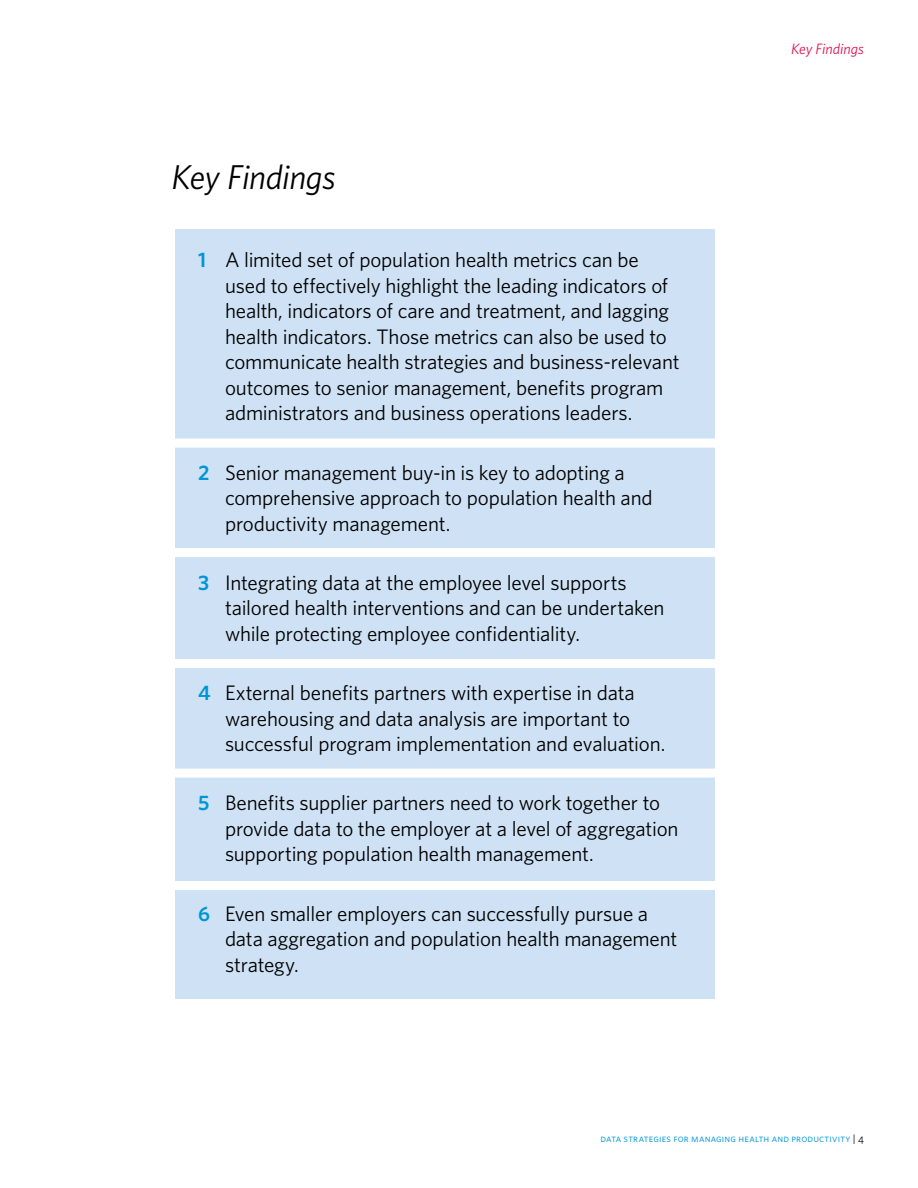
<style>
.page{position:relative;width:918px;height:1188px;background:#fff}
.page>*{position:absolute;margin:0;border:0;box-sizing:border-box;transform-origin:0 0}
.t1{font:italic 34.5px "Whitney";letter-spacing:-.015em;color:#000}
.t2{font:21px/25.5px "Whitney";letter-spacing:-.01em;color:#000}
.t3{font:italic 15px "Whitney";color:#e0134f}
.t4{font:10.5px "Whitney Book SC";letter-spacing:.02em;color:#0096d6}
.s1{font-weight:600;color:#0096d6}
.s2{color:#000}
</style>
<div class="page">
<div style="left:176px;top:230px;width:540px;height:769px;background:#cfe2f5"></div>
<div style="left:122px;top:439px;width:694px;height:9px;background:#fff"></div>
<div style="left:122px;top:548px;width:694px;height:9px;background:#fff"></div>
<div style="left:122px;top:659px;width:694px;height:9px;background:#fff"></div>
<div style="left:122px;top:769px;width:694px;height:9px;background:#fff"></div>
<div style="left:122px;top:881px;width:694px;height:9px;background:#fff"></div>
<h1 class="t1" style="left:172px;top:156px;width:165px">Key Findings</h1>
<p class="t2" style="left:225px;top:247px;width:456px;text-indent:-27px"><span class="s1">1</span> A limited set of population health metrics can be used to effectively highlight the leading indicators of health, indicators of care and treatment, and lagging health indicators. Those metrics can also be used to communicate health strategies and business-relevant outcomes to senior management, benefits program administrators and business operations leaders.</p>
<p class="t2" style="left:225px;top:459px;width:429px;text-indent:-27px"><span class="s1">2</span> Senior management buy-in is key to adopting a comprehensive approach to population health and productivity management.</p>
<p class="t2" style="left:225px;top:569px;width:441px;text-indent:-27px"><span class="s1">3</span> Integrating data at the employee level supports tailored health interventions and can be undertaken while protecting employee confidentiality.</p>
<p class="t2" style="left:225px;top:680px;width:442px;text-indent:-27px"><span class="s1">4</span> External benefits partners with expertise in data warehousing and data analysis are important to successful program implementation and evaluation.</p>
<p class="t2" style="left:225px;top:790px;width:455px;text-indent:-27px"><span class="s1">5</span> Benefits supplier partners need to work together to provide data to the employer at a level of aggregation supporting population health management.</p>
<p class="t2" style="left:225px;top:900px;width:454px;text-indent:-27px"><span class="s1">6</span> Even smaller employers can successfully pursue a data aggregation and population health management strategy.</p>
<p class="t3" style="left:791px;top:40px;width:74px">Key Findings</p>
<p class="t4" style="left:601px;top:1132px;width:257px">data strategies for managing health and productivity <span class="s2">|</span></p>
</div>
